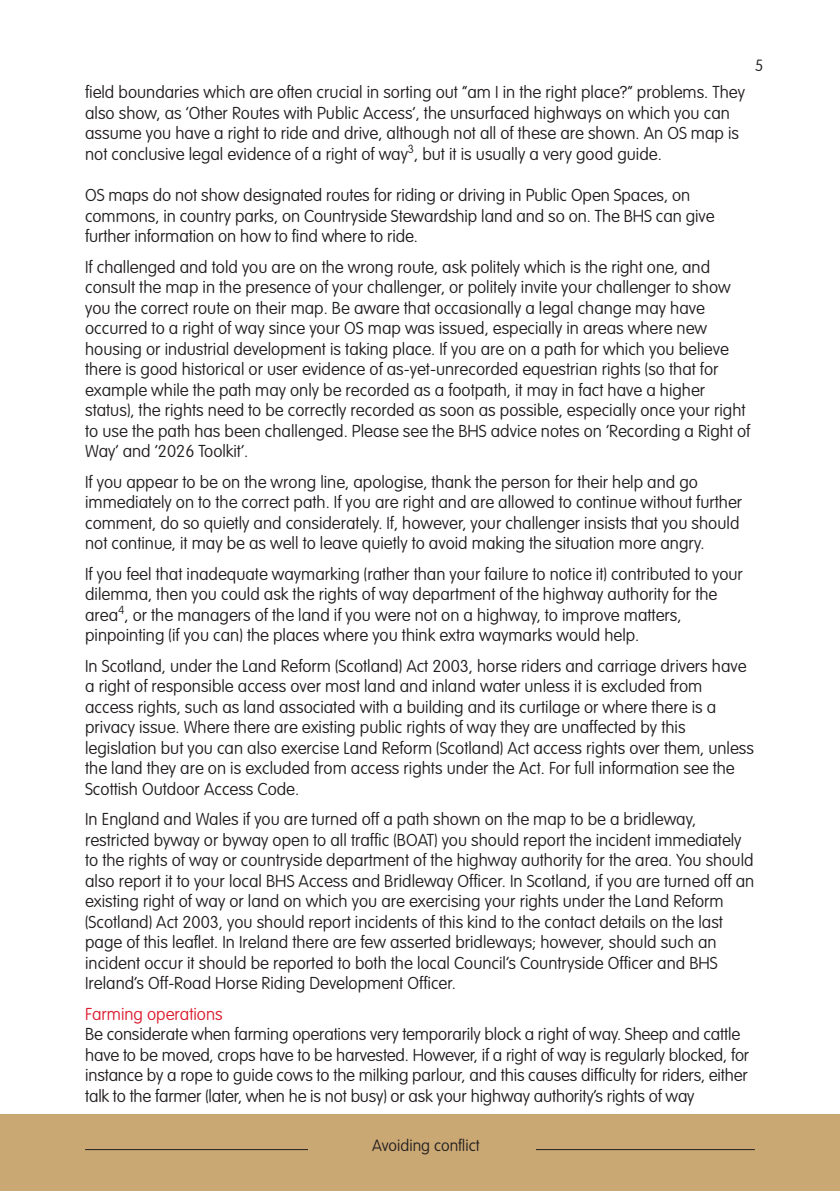
<style>
.page{position:relative;width:840px;height:1191px;background:#fff}
.page>*{position:absolute;margin:0;border:0;box-sizing:border-box;transform-origin:0 0}
.t1{font:100 17px/20.6px "VAG Rounded Std";color:#231f20}
.t2{font:100 17px "VAG Rounded Std";color:#db1e30}
.t3{font:100 16px "VAG Rounded Std";color:#231f20}
</style>
<div class="page">
<div style="left:0;top:1114px;width:839px;height:77px;background:#caa873"></div>
<hr style="left:85px;top:1149px;width:669px;height:1px;background:#231f20">
<div style="left:309px;top:1138px;width:226px;height:44px;background:#caa873"></div>
<p class="t3" style="left:754px;top:59px;width:10px">5</p>
<p class="t1" style="left:85px;top:83px;width:661px">field boundaries which are often crucial in sorting out “am I in the right place?” problems. They also show, as ‘Other Routes with Public Access’, the unsurfaced highways on which you can assume you have a right to ride and drive, although not all of these are shown. An OS map is not conclusive legal evidence of a right of way<sup>3</sup>, but it is usually a very good guide.</p>
<p class="t1" style="left:85px;top:186px;width:630px">OS maps do not show designated routes for riding or driving in Public Open Spaces, on commons, in country parks, on Countryside Stewardship land and so on. The BHS can give further information on how to find where to ride.</p>
<p class="t1" style="left:85px;top:257px;width:666px">If challenged and told you are on the wrong route, ask politely which is the right one, and consult the map in the presence of your challenger, or politely invite your challenger to show you the correct route on their map. Be aware that occasionally a legal change may have occurred to a right of way since your OS map was issued, especially in areas where new housing or industrial development is taking place. If you are on a path for which you believe there is good historical or user evidence of as-yet-unrecorded equestrian rights (so that for example while the path may only be recorded as a footpath, it may in fact have a higher status), the rights need to be correctly recorded as soon as possible, especially once your right to use the path has been challenged. Please see the BHS advice notes on ‘Recording a Right of Way’ and ‘2026 Toolkit’.</p>
<p class="t1" style="left:85px;top:472px;width:658px">If you appear to be on the wrong line, apologise, thank the person for their help and go immediately on to the correct path. If you are right and are allowed to continue without further comment, do so quietly and considerately. If, however, your challenger insists that you should not continue, it may be as well to leave quietly to avoid making the situation more angry.</p>
<p class="t1" style="left:85px;top:564px;width:659px">If you feel that inadequate waymarking (rather than your failure to notice it) contributed to your dilemma, then you could ask the rights of way department of the highway authority for the area<sup>4</sup>, or the managers of the land if you were not on a highway, to improve matters, pinpointing (if you can) the places where you think extra waymarks would help.</p>
<p class="t1" style="left:85px;top:656px;width:670px">In Scotland, under the Land Reform (Scotland) Act 2003, horse riders and carriage drivers have a right of responsible access over most land and inland water unless it is excluded from access rights, such as land associated with a building and its curtilage or where there is a privacy issue. Where there are existing public rights of way they are unaffected by this legislation but you can also exercise Land Reform (Scotland) Act access rights over them, unless the land they are on is excluded from access rights under the Act. For full information see the Scottish Outdoor Access Code.</p>
<p class="t1" style="left:85px;top:810px;width:670px">In England and Wales if you are turned off a path shown on the map to be a bridleway, restricted byway or byway open to all traffic (BOAT) you should report the incident immediately to the rights of way or countryside department of the highway authority for the area. You should also report it to your local BHS Access and Bridleway Officer. In Scotland, if you are turned off an existing right of way or land on which you are exercising your rights under the Land Reform (Scotland) Act 2003, you should report incidents of this kind to the contact details on the last page of this leaflet. In Ireland there are few asserted bridleways; however, should such an incident occur it should be reported to both the local Council’s Countryside Officer and BHS Ireland’s Off-Road Horse Riding Development Officer.</p>
<p class="t2" style="left:85px;top:1006px;width:139px">Farming operations</p>
<p class="t1" style="left:85px;top:1025px;width:665px">Be considerate when farming operations very temporarily block a right of way. Sheep and cattle have to be moved, crops have to be harvested. However, if a right of way is regularly blocked, for instance by a rope to guide cows to the milking parlour, and this causes difficulty for riders, either talk to the farmer (later, when he is not busy) or ask your highway authority’s rights of way</p>
<p class="t3" style="left:372px;top:1138px;width:109px">Avoiding conflict</p>
</div>
